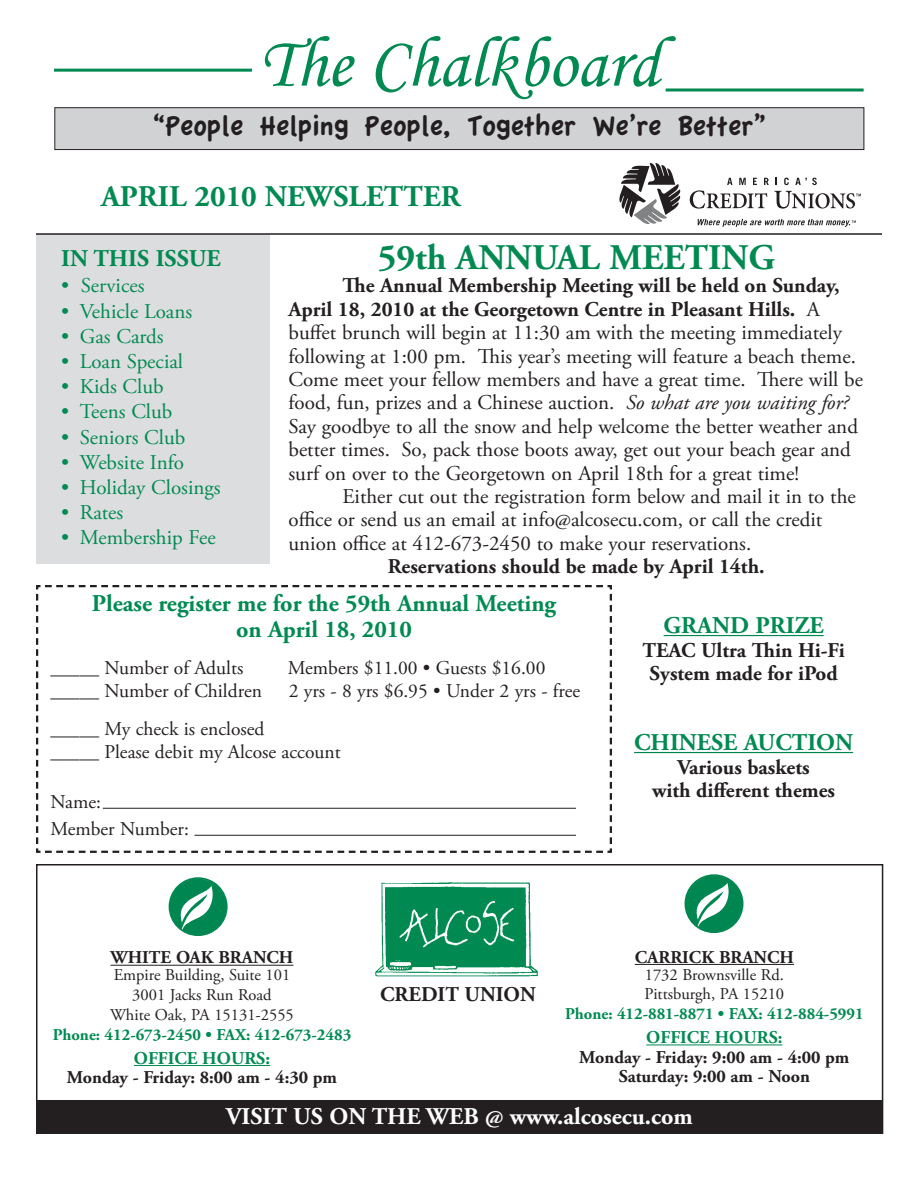
<style>
.page{position:relative;width:918px;height:1188px;background:#fff}
.page>*{position:absolute;margin:0;border:0;box-sizing:border-box;transform-origin:0 0}
.t1{font:72px "Monotype Corsiva";color:#008a52}
.t2{font:700 36px "Adobe Garamond Pro";color:#008a52}
.t3{font:30px "Apple Casual";letter-spacing:-.025em;color:#231f20}
.t4{font:700 30px "Adobe Garamond Pro";color:#008a52}
.t5{font:700 24px/25.5px "Adobe Garamond Pro";color:#008a52;text-align:center}
.t6{font:700 24px "Adobe Garamond Pro";color:#fff}
.t7{font:21px/23.4px "Adobe Garamond Pro";color:#231f20}
.t8{font:21px "Adobe Garamond Pro";color:#008a52}
.t9{font:700 21px/23.4px "Adobe Garamond Pro";color:#231f20;text-align:center}
.t10{font:19.5px/23.4px "Adobe Garamond Pro";color:#231f20}
.t11{font:700 18px/19.5px "Adobe Garamond Pro";color:#231f20;text-align:center}
.t12{font:700 18px "Adobe Garamond Pro";color:#008a52}
.t13{font:16.5px/19.8px "Adobe Garamond Pro";color:#231f20;text-align:center}
.t14{font:700 16.5px "Adobe Garamond Pro";color:#008a52}
.s1{font-weight:700}
.s2{font-style:italic}
</style>
<div class="page">
<div style="left:36px;top:234px;width:234px;height:330px;background:#dcddde"></div>
<img style="left:375px;top:882px;width:163px;height:95px">
<svg style="left:619px;top:163px;width:62px;height:61px"></svg>
<svg style="left:698px;top:219px;width:158px;height:8px"></svg>
<svg style="left:690px;top:178px;width:171px;height:31px"></svg>
<hr style="left:111px;top:965px;width:182px;height:1px;background:#231f20">
<hr style="left:134px;top:1065px;width:136px;height:1px;background:#008a52">
<hr style="left:36px;top:233px;width:846px;height:2px;background:#231f20">
<hr style="left:54px;top:69px;width:198px;height:3px;background:#008a52">
<svg style="left:666px;top:88px;width:198px;height:4px"></svg>
<div style="left:55px;top:108px;width:808px;height:41px;background:#d1d2d4"></div>
<div style="left:54px;top:107px;width:810px;height:43px;border:1px solid #231f20"></div>
<div style="left:36px;top:1101px;width:846px;height:33px;background:#231f20"></div>
<hr style="left:635px;top:964px;width:159px;height:1px;background:#231f20">
<hr style="left:646px;top:1044px;width:136px;height:1px;background:#008a52">
<svg style="left:170px;top:878px;width:56px;height:57px"></svg>
<svg style="left:686px;top:875px;width:56px;height:57px"></svg>
<svg style="left:36px;top:585px;width:576px;height:268px"></svg>
<hr style="left:103px;top:808px;width:473px;height:1px;background:#231f20">
<hr style="left:195px;top:835px;width:381px;height:1px;background:#231f20">
<hr style="left:664px;top:635px;width:160px;height:1px;background:#008a52">
<hr style="left:634px;top:752px;width:219px;height:1px;background:#008a52">
<h1 class="t1" style="left:259px;top:19px;width:402px">The Chalkboard</h1>
<h3 class="t3" style="left:152px;top:107px;width:617px">“People Helping People, Together We’re Better”</h3>
<h3 class="t4" style="left:101px;top:184px;width:361px">APRIL 2010 NEWSLETTER</h3>
<p class="t5" style="left:61px;top:248px;width:161px">IN THIS ISSUE</p>
<p class="t8" style="left:61px;top:277px;width:85px">• Services</p>
<p class="t8" style="left:61px;top:303px;width:133px">• Vehicle Loans</p>
<p class="t8" style="left:61px;top:328px;width:104px">• Gas Cards</p>
<p class="t8" style="left:61px;top:353px;width:123px">• Loan Special</p>
<p class="t8" style="left:61px;top:378px;width:104px">• Kids Club</p>
<p class="t8" style="left:61px;top:403px;width:113px">• Teens Club</p>
<p class="t8" style="left:61px;top:429px;width:126px">• Seniors Club</p>
<p class="t8" style="left:61px;top:454px;width:124px">• Website Info</p>
<p class="t8" style="left:61px;top:479px;width:161px">• Holiday Closings</p>
<p class="t8" style="left:61px;top:504px;width:64px">• Rates</p>
<p class="t8" style="left:61px;top:529px;width:156px">• Membership Fee</p>
<h2 class="t2" style="left:378px;top:243px;width:399px">59th ANNUAL MEETING</h2>
<p class="t7" style="left:289px;top:276px;width:576px;text-indent:54px"><span class="s1">The Annual Membership Meeting will be held on Sunday, April 18, 2010 at the Georgetown Centre in Pleasant Hills.</span> A buffet brunch will begin at 11:30 am with the meeting immediately following at 1:00 pm. This year’s meeting will feature a beach theme.<br>Come meet your fellow members and have a great time. There will be food, fun, prizes and a Chinese auction. <span class="s2">So what are you waiting for?<br></span>Say goodbye to all the snow and help welcome the better weather and better times. So, pack those boots away, get out your beach gear and surf on over to the Georgetown on April 18th for a great time!</p>
<p class="t7" style="left:289px;top:487px;width:569px;text-indent:54px">Either cut out the registration form below and mail it in to the office or send us an email at info@alcosecu.com, or call the credit union office at 412-673-2450 to make your reservations.</p>
<p class="t9" style="left:388px;top:557px;width:378px">Reservations should be made by April 14th.</p>
<p class="t5" style="left:92px;top:593px;width:466px">Please register me for the 59th Annual Meeting on April 18, 2010</p>
<p class="t10" style="left:50px;top:658px;width:194px">_____ Number of Adults</p>
<p class="t10" style="left:288px;top:658px;width:259px">Members $11.00 • Guests $16.00</p>
<p class="t10" style="left:50px;top:681px;width:213px">_____ Number of Children</p>
<p class="t10" style="left:289px;top:681px;width:293px">2 yrs - 8 yrs $6.95 • Under 2 yrs - free</p>
<p class="t10" style="left:50px;top:719px;width:292px">_____ My check is enclosed<br>_____ Please debit my Alcose account</p>
<p class="t10" style="left:50px;top:791px;width:140px;line-height:27px">Name:<br>Member Number:</p>
<p class="t5" style="left:664px;top:615px;width:162px">GRAND PRIZE</p>
<p class="t9" style="left:643px;top:640px;width:204px">TEAC Ultra Thin Hi-Fi<br>System made for iPod</p>
<p class="t5" style="left:634px;top:732px;width:221px">CHINESE AUCTION</p>
<p class="t9" style="left:652px;top:757px;width:185px">Various baskets<br>with different themes</p>
<p class="t11" style="left:111px;top:950px;width:184px">WHITE OAK BRANCH</p>
<p class="t13" style="left:110px;top:967px;width:185px">Empire Building, Suite 101<br>3001 Jacks Run Road<br>White Oak, PA 15131-2555</p>
<p class="t14" style="left:53px;top:1028px;width:300px">Phone: 412-673-2450 • FAX: 412-673-2483</p>
<p class="t12" style="left:134px;top:1051px;width:138px">OFFICE HOURS:</p>
<p class="t11" style="left:67px;top:1069px;width:272px">Monday - Friday: 8:00 am - 4:30 pm</p>
<p class="t9" style="left:380px;top:984px;width:157px">CREDIT UNION</p>
<p class="t11" style="left:635px;top:949px;width:161px">CARRICK BRANCH</p>
<p class="t13" style="left:645px;top:966px;width:141px;text-align:left">1732 Brownsville Rd.<br>Pittsburgh, PA 15210</p>
<p class="t14" style="left:565px;top:1007px;width:300px">Phone: 412-881-8871 • FAX: 412-884-5991</p>
<p class="t12" style="left:646px;top:1030px;width:138px">OFFICE HOURS:</p>
<p class="t11" style="left:579px;top:1049px;width:272px">Monday - Friday: 9:00 am - 4:00 pm<br>Saturday: 9:00 am - Noon</p>
<p class="t6" style="left:226px;top:1107px;width:468px">VISIT US ON THE WEB @ www.alcosecu.com</p>
</div>
